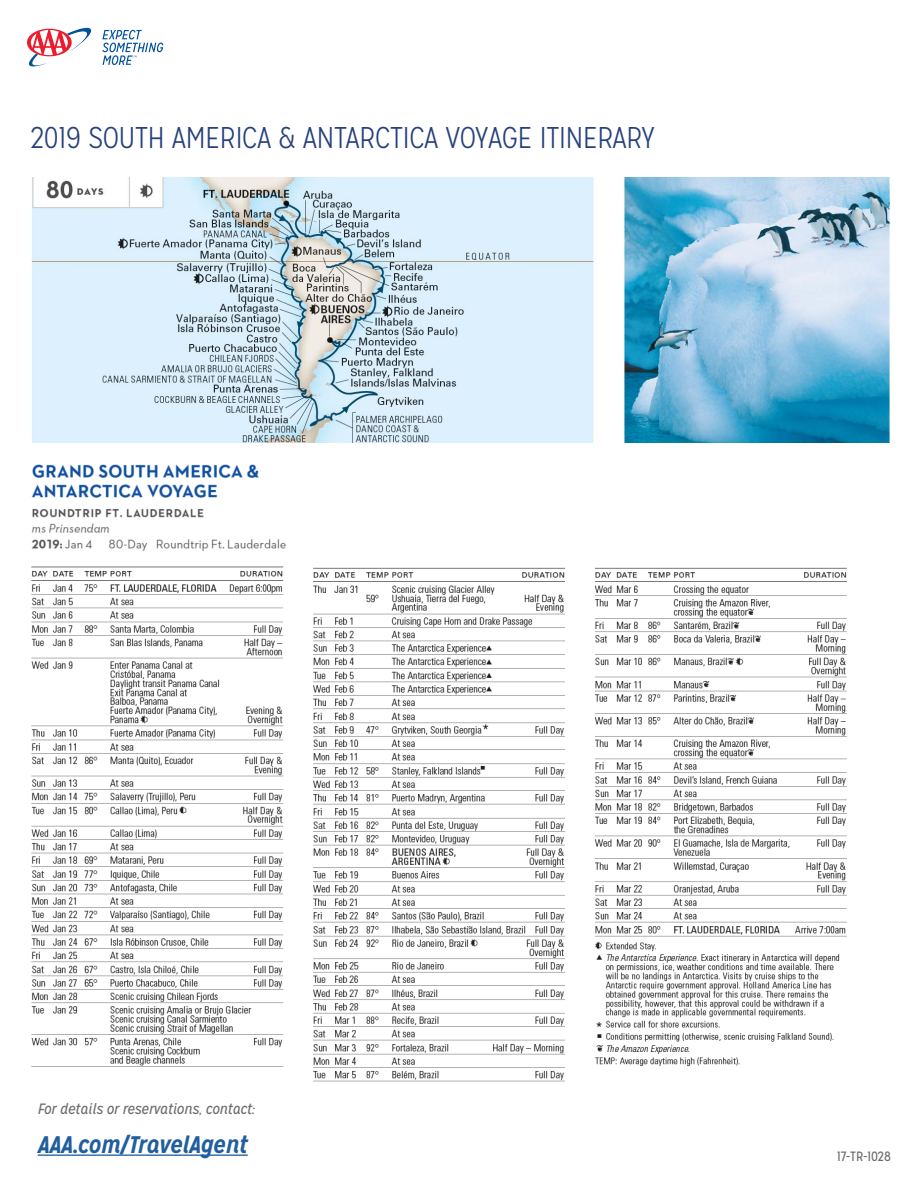
<style>
.page{position:relative;width:918px;height:1188px;background:#fff}
.page>*{position:absolute;margin:0;border:0;box-sizing:border-box;transform-origin:0 0}
.t1{font:300 30px "Mission Gothic";letter-spacing:-.01em;color:#27417c}
.t2{font:italic 700 24px "Mission Gothic";letter-spacing:-.01em;color:#215e9e}
.t3{font:italic 15px "Mission Gothic";letter-spacing:-.01em;color:#6d6e71}
.t4{font:13.5px "Mission Gothic";color:#6c6d70}
</style>
<div class="page">
<img style="left:31px;top:177px;width:859px;height:266px">
<img style="left:31px;top:464px;width:255px;height:88px">
<img style="left:31px;top:566px;width:816px;height:516px">
<svg style="left:27px;top:27px;width:65px;height:40px"></svg>
<svg style="left:102px;top:30px;width:61px;height:35px"></svg>
<hr style="left:38px;top:1155px;width:210px;height:1px;background:#215e9e">
<p class="t1" style="left:30px;top:120px;width:626px">2019 SOUTH AMERICA &amp; ANTARCTICA VOYAGE ITINERARY</p>
<p class="t3" style="left:38px;top:1100px;width:219px">For details or reservations, contact:</p>
<p class="t2" style="left:38px;top:1130px;width:212px">AAA.com/TravelAgent</p>
<p class="t4" style="left:837px;top:1148px;width:55px">17-TR-1028</p>
</div>
